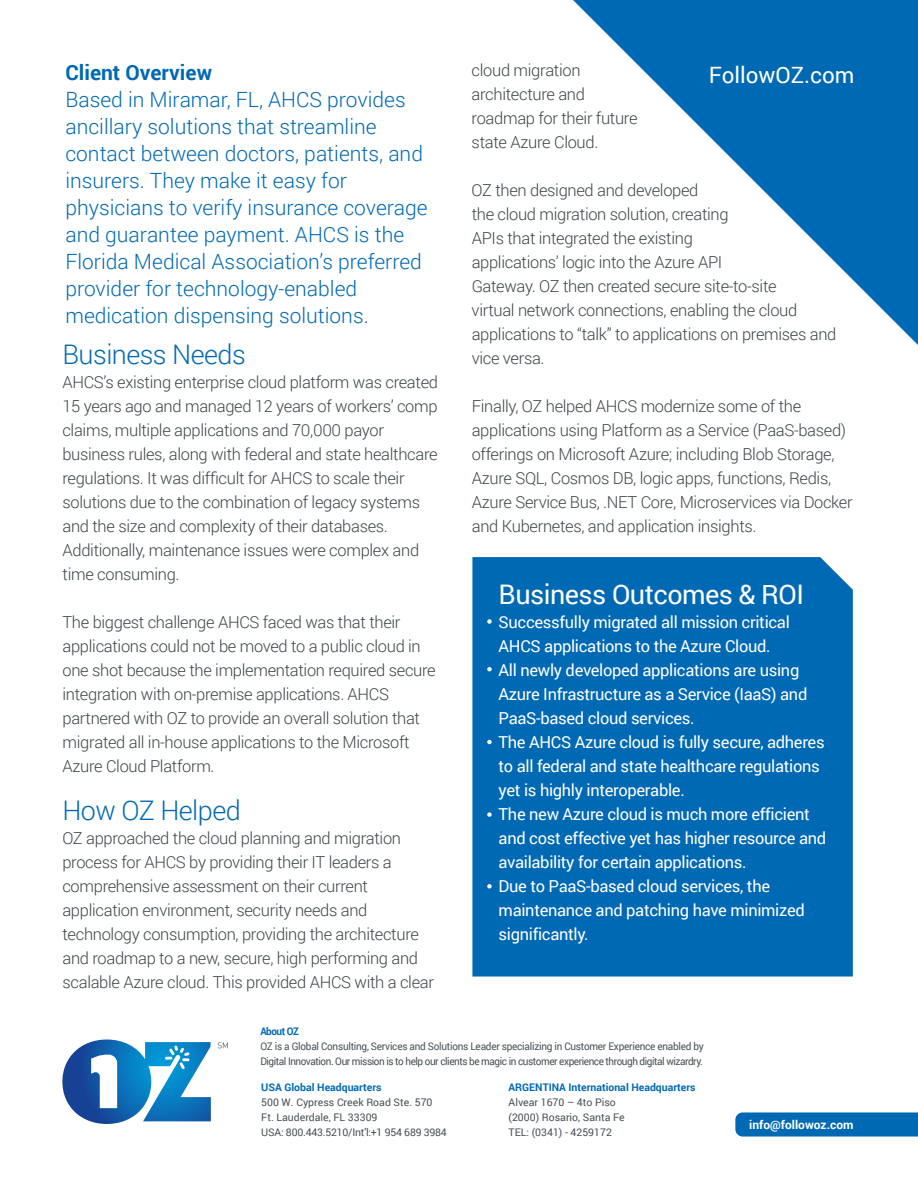
<style>
.page{position:relative;width:918px;height:1188px;background:#fff}
.page>*{position:absolute;margin:0;border:0;box-sizing:border-box;transform-origin:0 0}
.t1{font:300 27px "Roboto";letter-spacing:-.02em;color:#0069b4}
.t2{font:27px "Roboto";letter-spacing:-.02em;color:#fff}
.t3{font:22.5px "Roboto";color:#fff}
.t4{font:300 21px/27px "Roboto";color:#0069b4}
.t5{font:700 21px "Roboto";color:#0069b4}
.t6{font:300 16.5px/24px "Roboto";letter-spacing:-.02em;color:#3d4548}
.t7{font:16.5px/24px "Roboto";letter-spacing:-.02em;color:#fff}
.t8{font:700 12px "Roboto";color:#fff}
.t9{font:10.5px/15px "Roboto";letter-spacing:-.045em;color:#485156;scale:.95 1}
.t10{font:10.5px/15px "Roboto";color:#485156}
.t11{font:700 10.5px "Roboto";color:#0069b4}
.t12{font:700 10.5px "Roboto";color:#0069b4;scale:.95 1}
</style>
<div class="page">
<div style="left:472px;top:557px;width:381px;height:420px;background:#0069b4"></div>
<svg style="left:573px;top:0;width:345px;height:345px"></svg>
<svg style="left:735px;top:1112px;width:183px;height:25px;background:#0b6fb7"></svg>
<svg style="left:487px;top:619px;width:5px;height:5px"></svg>
<svg style="left:487px;top:667px;width:5px;height:4px"></svg>
<svg style="left:487px;top:740px;width:5px;height:4px"></svg>
<svg style="left:487px;top:812px;width:5px;height:5px"></svg>
<svg style="left:487px;top:884px;width:5px;height:5px"></svg>
<svg style="left:62px;top:1040px;width:149px;height:84px"></svg>
<svg style="left:218px;top:1042px;width:10px;height:6px"></svg>
<p class="t5" style="left:65px;top:58px;width:148px">Client Overview</p>
<p class="t4" style="left:65px;top:85px;width:364px">Based in Miramar, FL, AHCS provides ancillary solutions that streamline contact between doctors, patients, and insurers. They make it easy for physicians to verify insurance coverage and guarantee payment. AHCS is the Florida Medical Association’s preferred provider for technology-enabled medication dispensing solutions.</p>
<h1 class="t1" style="left:62px;top:335px;width:185px">Business Needs</h1>
<p class="t6" style="left:62px;top:369px;width:377px">AHCS’s existing enterprise cloud platform was created 15 years ago and managed 12 years of workers’ comp claims, multiple applications and 70,000 payor business rules, along with federal and state healthcare regulations. It was difficult for AHCS to scale their solutions due to the combination of legacy systems and the size and complexity of their databases.<br>Additionally, maintenance issues were complex and time consuming.</p>
<p class="t6" style="left:62px;top:609px;width:375px">The biggest challenge AHCS faced was that their applications could not be moved to a public cloud in one shot because the implementation required secure integration with on-premise applications. AHCS partnered with OZ to provide an overall solution that migrated all in-house applications to the Microsoft Azure Cloud Platform.</p>
<h1 class="t1" style="left:62px;top:791px;width:180px">How OZ Helped</h1>
<p class="t6" style="left:62px;top:825px;width:373px">OZ approached the cloud planning and migration process for AHCS by providing their IT leaders a comprehensive assessment on their current application environment, security needs and technology consumption, providing the architecture and roadmap to a new, secure, high performing and scalable Azure cloud. This provided AHCS with a clear</p>
<p class="t6" style="left:472px;top:57px;width:167px">cloud migration architecture and roadmap for their future state Azure Cloud.</p>
<p class="t6" style="left:472px;top:177px;width:366px">OZ then designed and developed<br>the cloud migration solution, creating<br>APIs that integrated the existing<br>applications’ logic into the Azure API<br>Gateway. OZ then created secure site-to-site<br>virtual network connections, enabling the cloud applications to “talk” to applications on premises and vice versa.</p>
<p class="t6" style="left:472px;top:393px;width:382px">Finally, OZ helped AHCS modernize some of the applications using Platform as a Service (PaaS-based) offerings on Microsoft Azure; including Blob Storage, Azure SQL, Cosmos DB, logic apps, functions, Redis, Azure Service Bus, .NET Core, Microservices via Docker and Kubernetes, and application insights.</p>
<h2 class="t3" style="left:709px;top:60px;width:147px">FollowOZ.com</h2>
<h1 class="t2" style="left:499px;top:575px;width:307px">Business Outcomes &amp; ROI</h1>
<p class="t7" style="left:499px;top:609px;width:329px">Successfully migrated all mission critical AHCS applications to the Azure Cloud.<br>All newly developed applications are using Azure Infrastructure as a Service (IaaS) and PaaS-based cloud services.<br>The AHCS Azure cloud is fully secure, adheres to all federal and state healthcare regulations yet is highly interoperable.<br>The new Azure cloud is much more efficient and cost effective yet has higher resource and availability for certain applications.<br>Due to PaaS-based cloud services, the maintenance and patching have minimized significantly.</p>
<p class="t12" style="left:260px;top:1024px;width:42px">About OZ</p>
<p class="t9" style="left:260px;top:1039px;width:468px">OZ is a Global Consulting, Services and Solutions Leader specializing in Customer Experience enabled by<br>Digital Innovation. Our mission is to help our clients be magic in customer experience through digital wizardry.</p>
<p class="t11" style="left:261px;top:1079px;width:122px">USA Global Headquarters</p>
<p class="t10" style="left:261px;top:1094px;width:187px">500 W. Cypress Creek Road Ste. 570<br>Ft. Lauderdale, FL 33309<br>USA: 800.443.5210/Int'l:+1 954 689 3984</p>
<p class="t11" style="left:509px;top:1079px;width:189px">ARGENTINA International Headquarters</p>
<p class="t10" style="left:509px;top:1094px;width:118px">Alvear 1670 – 4to Piso (2000) Rosario, Santa Fe<br>TEL: (0341) - 4259172</p>
<p class="t8" style="left:749px;top:1116px;width:106px">info@followoz.com</p>
</div>
